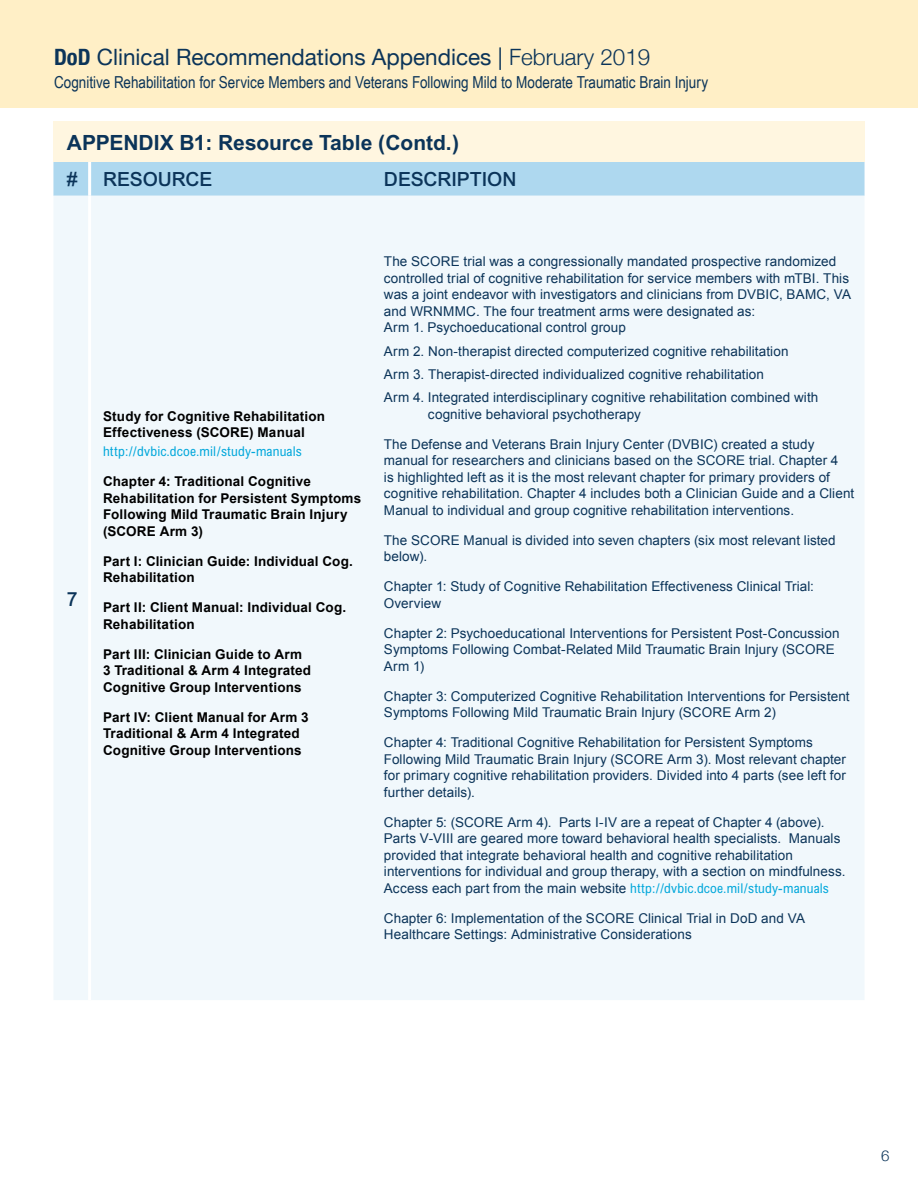
<style>
.page{position:relative;width:918px;height:1188px;background:#fff}
.page>*{position:absolute;margin:0;border:0;box-sizing:border-box;transform-origin:0 0}
.t1{font:22.5px "Helvetica Neue";color:#0b3459}
.t2{font:700 21px "Arial";letter-spacing:-.005em;color:#0b3459}
.t3{font:500 19.5px "Arial";letter-spacing:-.005em;color:#0b3459}
.t4{font:16.5px "Arial Narrow";color:#0b3459}
.t5{font:300 15px "Helvetica Neue";color:#0b3459}
.body{font:13.5px/16.5px "Arial";letter-spacing:.005em;color:#0b3459}
.body-2{font:700 13.5px/16.5px "Arial";letter-spacing:.015em;color:#000}
.body-3{font:condensed 13.5px "Arial";letter-spacing:.015em;color:#00a7db}
.s1{font-weight:700;font-stretch:condensed}
.s2{font-weight:300}
.s3{font-stretch:condensed;color:#00a7db}
</style>
<div class="page">
<div style="left:0;top:0;width:918px;height:108px;background:#ffefc6"></div>
<div style="left:53px;top:122px;width:812px;height:40px;background:#fff6e0"></div>
<div style="left:53px;top:162px;width:812px;height:34px;background:#aed8ef"></div>
<div style="left:54px;top:196px;width:810px;height:804px;background:#f1f8fc"></div>
<hr style="left:88px;top:196px;width:3px;height:804px;background:#fff">
<hr style="left:88px;top:162px;width:3px;height:34px;background:#fff">
<h1 class="t1" style="left:54px;top:41px;width:598px"><span class="s1">DoD</span> Clinical Recommendations Appendices | <span class="s2">February 2019</span></h1>
<p class="t4" style="left:54px;top:70px;width:656px">Cognitive Rehabilitation for Service Members and Veterans Following Mild to Moderate Traumatic Brain Injury</p>
<h2 class="t2" style="left:67px;top:130px;width:394px">APPENDIX B1: Resource Table (Contd.)</h2>
<h3 class="t3" style="left:67px;top:168px;width:12px">#</h3>
<h3 class="t3" style="left:103px;top:168px;width:111px">RESOURCE</h3>
<h3 class="t3" style="left:384px;top:168px;width:134px">DESCRIPTION</h3>
<p class="t3" style="left:67px;top:587px;width:12px">7</p>
<p class="body-2" style="left:103px;top:408px;width:224px">Study for Cognitive Rehabilitation<br>Effectiveness (SCORE) Manual</p>
<p class="body-3" style="left:103px;top:443px;width:200px">http://dvbic.dcoe.mil/study-manuals</p>
<p class="body-2" style="left:103px;top:474px;width:260px">Chapter 4: Traditional Cognitive<br>Rehabilitation for Persistent Symptoms<br>Following Mild Traumatic Brain Injury (SCORE Arm 3)</p>
<p class="body-2" style="left:103px;top:553px;width:251px">Part I: Clinician Guide: Individual Cog.<br>Rehabilitation</p>
<p class="body-2" style="left:103px;top:600px;width:245px">Part II: Client Manual: Individual Cog.<br>Rehabilitation</p>
<p class="body-2" style="left:103px;top:646px;width:209px">Part III: Clinician Guide to Arm<br>3 Traditional &amp; Arm 4 Integrated<br>Cognitive Group Interventions</p>
<p class="body-2" style="left:103px;top:709px;width:207px">Part IV: Client Manual for Arm 3<br>Traditional &amp; Arm 4 Integrated<br>Cognitive Group Interventions</p>
<p class="body" style="left:384px;top:254px;width:469px">The SCORE trial was a congressionally mandated prospective randomized controlled trial of cognitive rehabilitation for service members with mTBI. This was a joint endeavor with investigators and clinicians from DVBIC, BAMC, VA and WRNMMC. The four treatment arms were designated as:<br>Arm 1. Psychoeducational control group</p>
<p class="body" style="left:384px;top:343px;width:406px">Arm 2. Non-therapist directed computerized cognitive rehabilitation</p>
<p class="body" style="left:384px;top:366px;width:382px">Arm 3. Therapist-directed individualized cognitive rehabilitation</p>
<p class="body" style="left:428px;top:389px;width:392px;text-indent:-44px">Arm 4. Integrated interdisciplinary cognitive rehabilitation combined with cognitive behavioral psychotherapy</p>
<p class="body" style="left:384px;top:436px;width:472px">The Defense and Veterans Brain Injury Center (DVBIC) created a study manual for researchers and clinicians based on the SCORE trial. Chapter 4<br>is highlighted left as it is the most relevant chapter for primary providers of cognitive rehabilitation. Chapter 4 includes both a Clinician Guide and a Client Manual to individual and group cognitive rehabilitation interventions.</p>
<p class="body" style="left:384px;top:532px;width:453px">The SCORE Manual is divided into seven chapters (six most relevant listed below).</p>
<p class="body" style="left:384px;top:578px;width:432px">Chapter 1: Study of Cognitive Rehabilitation Effectiveness Clinical Trial:<br>Overview</p>
<p class="body" style="left:384px;top:625px;width:457px">Chapter 2: Psychoeducational Interventions for Persistent Post-Concussion<br>Symptoms Following Combat-Related Mild Traumatic Brain Injury (SCORE<br>Arm 1)</p>
<p class="body" style="left:384px;top:688px;width:467px">Chapter 3: Computerized Cognitive Rehabilitation Interventions for Persistent<br>Symptoms Following Mild Traumatic Brain Injury (SCORE Arm 2)</p>
<p class="body" style="left:384px;top:734px;width:464px">Chapter 4: Traditional Cognitive Rehabilitation for Persistent Symptoms Following Mild Traumatic Brain Injury (SCORE Arm 3). Most relevant chapter for primary cognitive rehabilitation providers. Divided into 4 parts (see left for further details).</p>
<p class="body" style="left:384px;top:814px;width:463px">Chapter 5: (SCORE Arm 4). Parts I-IV are a repeat of Chapter 4 (above).<br>Parts V-VIII are geared more toward behavioral health specialists. Manuals provided that integrate behavioral health and cognitive rehabilitation interventions for individual and group therapy, with a section on mindfulness.<br>Access each part from the main website <span class="s3">http://dvbic.dcoe.mil/study-manuals</span></p>
<p class="body" style="left:384px;top:910px;width:423px">Chapter 6: Implementation of the SCORE Clinical Trial in DoD and VA<br>Healthcare Settings: Administrative Considerations</p>
<p class="t5" style="left:881px;top:1144px;width:10px">6</p>
</div>
